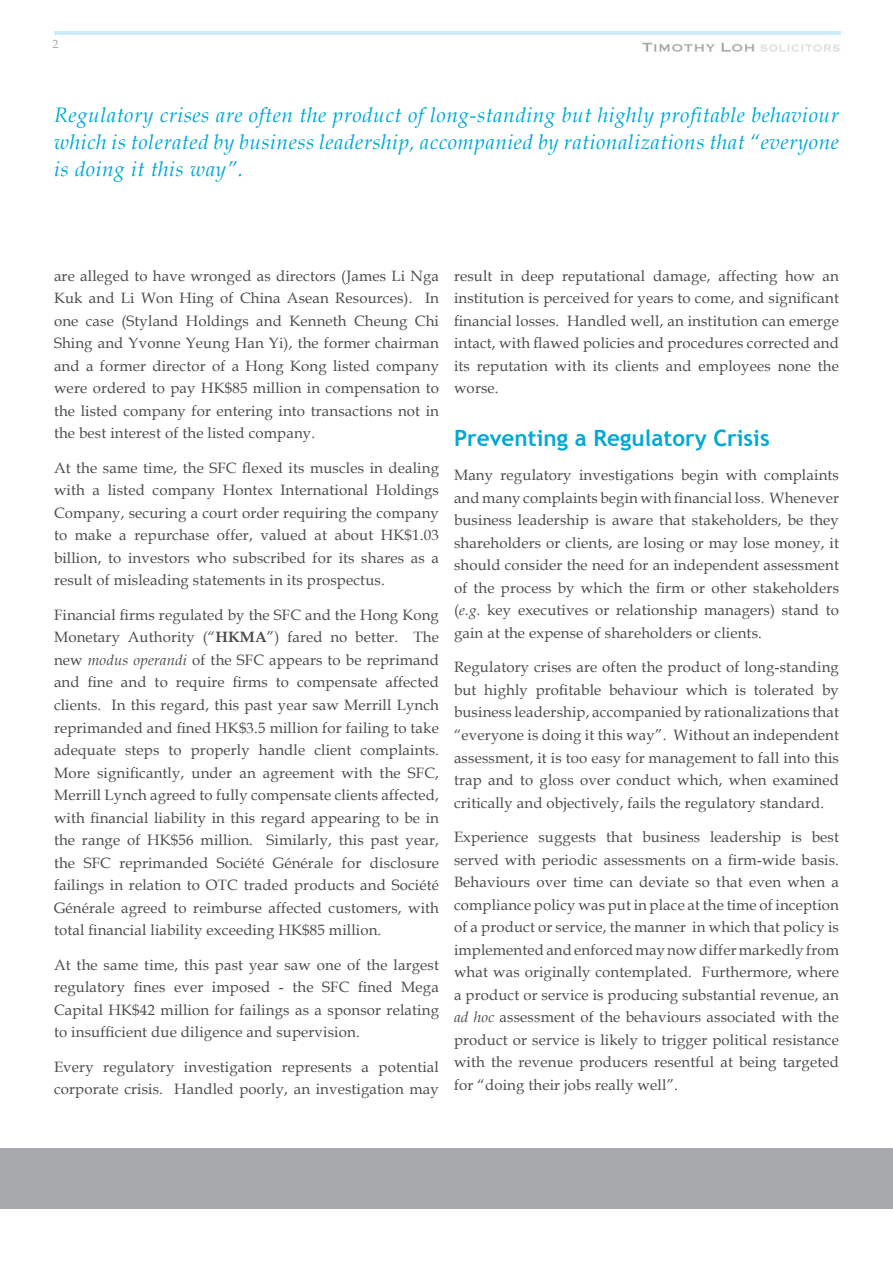
<style>
.page{position:relative;width:893px;height:1263px;background:#fff}
.page>*{position:absolute;margin:0;border:0;box-sizing:border-box;transform-origin:0 0}
.TLS_Article_Header_1{font:700 22.5px "Trebuchet MS";color:#00a9d4}
.TLS_Article_Quotatio{font:italic 21px/27px "Book Antiqua";letter-spacing:.025em;color:#00a9d4;text-align:justify}
.TLS_Article_Body_Tex{font:15px/22.5px "Book Antiqua";letter-spacing:.01em;color:#4b4c4d;text-align:justify}
.TLS_Article_Body_Tex-2{font:12px "Book Antiqua";color:#a8a9ad}
.s1{font-weight:700}
.s2{font-style:italic}
</style>
<div class="page">
<hr style="left:54px;top:31px;width:786px;height:3px;background:#009ddc">
<div style="left:0;top:1148px;width:893px;height:61px;background:#a8a9ad"></div>
<img style="left:642px;top:42px;width:198px;height:9px">
<p class="TLS_Article_Body_Tex-2" style="left:53px;top:36px;width:7px">2</p>
<p class="TLS_Article_Quotatio" style="left:54px;top:102px;width:786px">Regulatory crises are often the product of long-standing but highly profitable behaviour which is tolerated by business leadership, accompanied by rationalizations that “everyone is doing it this way”.</p>
<p class="TLS_Article_Body_Tex" style="left:54px;top:265px;width:387px">are alleged to have wronged as directors (James Li Nga Kuk and Li Won Hing of China Asean Resources). In one case (Styland Holdings and Kenneth Cheung Chi Shing and Yvonne Yeung Han Yi), the former chairman and a former director of a Hong Kong listed company were ordered to pay HK$85 million in compensation to the listed company for entering into transactions not in the best interest of the listed company.</p>
<p class="TLS_Article_Body_Tex" style="left:54px;top:457px;width:387px">At the same time, the SFC flexed its muscles in dealing with a listed company Hontex International Holdings Company, securing a court order requiring the company to make a repurchase offer, valued at about HK$1.03 billion, to investors who subscribed for its shares as a result of misleading statements in its prospectus.</p>
<p class="TLS_Article_Body_Tex" style="left:54px;top:604px;width:386px">Financial firms regulated by the SFC and the Hong Kong Monetary Authority (“<span class="s1">HKMA</span>”) fared no better. The new <span class="s2">modus operandi</span> of the SFC appears to be reprimand and fine and to require firms to compensate affected clients. In this regard, this past year saw Merrill Lynch reprimanded and fined HK$3.5 million for failing to take adequate steps to properly handle client complaints.<br>More significantly, under an agreement with the SFC, Merrill Lynch agreed to fully compensate clients affected, with financial liability in this regard appearing to be in the range of HK$56 million. Similarly, this past year, the SFC reprimanded Société Générale for disclosure failings in relation to OTC traded products and Société Générale agreed to reimburse affected customers, with total financial liability exceeding HK$85 million.</p>
<p class="TLS_Article_Body_Tex" style="left:54px;top:953px;width:386px">At the same time, this past year saw one of the largest regulatory fines ever imposed - the SFC fined Mega Capital HK$42 million for failings as a sponsor relating to insufficient due diligence and supervision.</p>
<p class="TLS_Article_Body_Tex" style="left:54px;top:1055px;width:386px">Every regulatory investigation represents a potential corporate crisis. Handled poorly, an investigation may</p>
<p class="TLS_Article_Body_Tex" style="left:454px;top:265px;width:387px">result in deep reputational damage, affecting how an institution is perceived for years to come, and significant financial losses. Handled well, an institution can emerge intact, with flawed policies and procedures corrected and its reputation with its clients and employees none the worse.</p>
<p class="TLS_Article_Header_1" style="left:454px;top:424px;width:317px">Preventing a Regulatory Crisis</p>
<p class="TLS_Article_Body_Tex" style="left:454px;top:464px;width:387px">Many regulatory investigations begin with complaints and many complaints begin with financial loss. Whenever business leadership is aware that stakeholders, be they shareholders or clients, are losing or may lose money, it should consider the need for an independent assessment of the process by which the firm or other stakeholders (<span class="s2">e.g.</span> key executives or relationship managers) stand to gain at the expense of shareholders or clients.</p>
<p class="TLS_Article_Body_Tex" style="left:454px;top:656px;width:386px">Regulatory crises are often the product of long-standing but highly profitable behaviour which is tolerated by business leadership, accompanied by rationalizations that “everyone is doing it this way”. Without an independent assessment, it is too easy for management to fall into this trap and to gloss over conduct which, when examined critically and objectively, fails the regulatory standard.</p>
<p class="TLS_Article_Body_Tex" style="left:454px;top:826px;width:387px">Experience suggests that business leadership is best served with periodic assessments on a firm-wide basis.<br>Behaviours over time can deviate so that even when a compliance policy was put in place at the time of inception of a product or service, the manner in which that policy is implemented and enforced may now differ markedly from what was originally contemplated. Furthermore, where a product or service is producing substantial revenue, an <span class="s2">ad hoc</span> assessment of the behaviours associated with the product or service is likely to trigger political resistance with the revenue producers resentful at being targeted for “doing their jobs really well”.</p>
</div>
